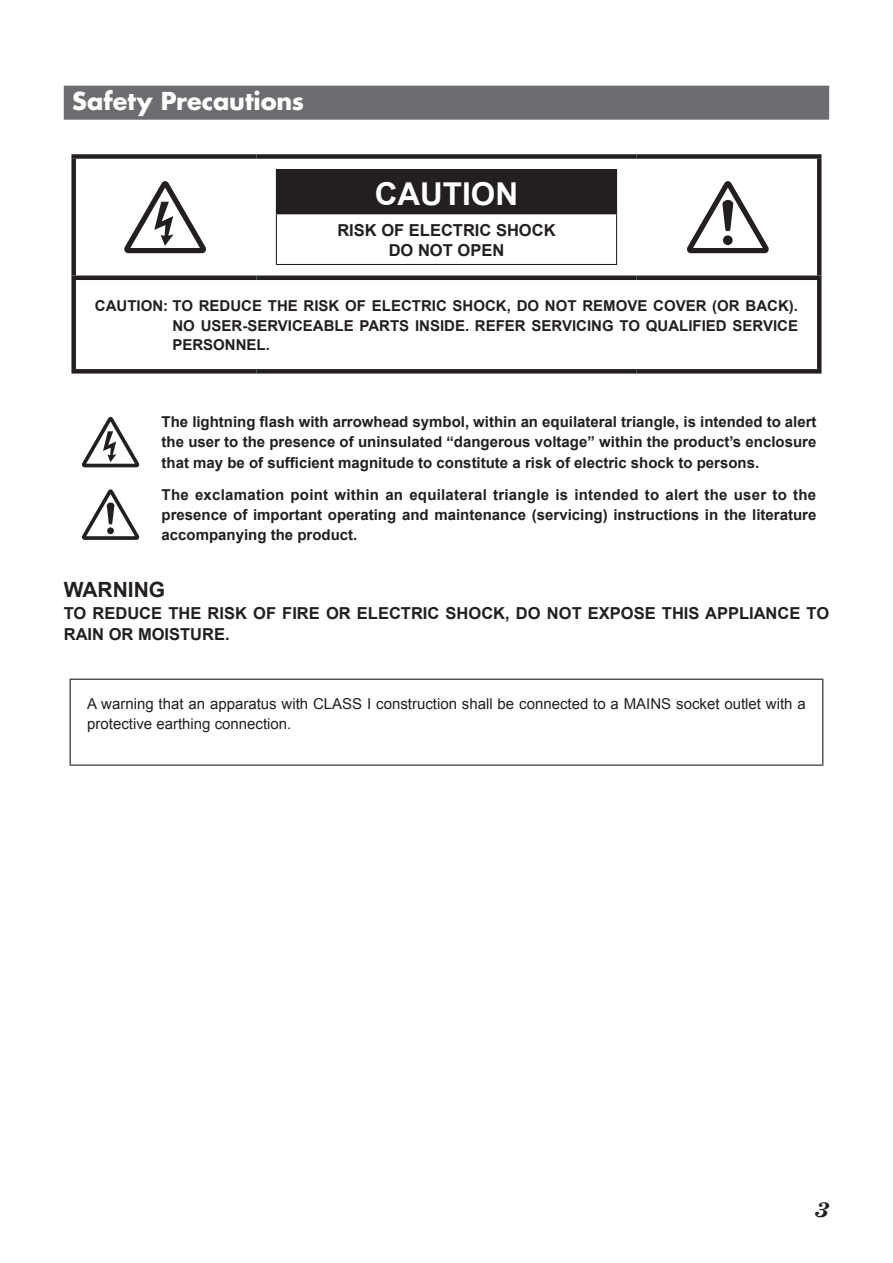
<style>
.page{position:relative;width:893px;height:1263px;background:#fff}
.page>*{position:absolute;margin:0;border:0;box-sizing:border-box;transform-origin:0 0}
.t1{font:700 31.5px "Arial";color:#fff}
.t2{font:700 24px "Futura Std";color:#fff}
.t3{font:700 21px "Arial";color:#231f20}
.t4{font:italic 700 21px "Century Schoolbook";color:#231f20;scale:1.3 1}
.t5{font:700 16.5px/19.5px "Arial";color:#231f20;text-align:center}
.t6{font:700 15px/20.2px "Arial";color:#231f20;text-align:justify}
.t7{font:15px/19.5px "Arial";color:#231f20}
</style>
<div class="page">
<div style="left:64px;top:86px;width:765px;height:34px;background:#6c6d70"></div>
<div style="left:71px;top:154px;width:186px;height:5px;background:#231f20"></div>
<div style="left:71px;top:159px;width:5px;height:116px;background:#231f20"></div>
<div style="left:257px;top:154px;width:379px;height:5px;background:#231f20"></div>
<div style="left:636px;top:154px;width:185px;height:5px;background:#231f20"></div>
<hr style="left:817px;top:159px;width:4px;height:116px;background:#231f20">
<div style="left:71px;top:275px;width:186px;height:5px;background:#231f20"></div>
<div style="left:71px;top:280px;width:5px;height:89px;background:#231f20"></div>
<div style="left:257px;top:275px;width:379px;height:5px;background:#231f20"></div>
<div style="left:636px;top:275px;width:185px;height:5px;background:#231f20"></div>
<hr style="left:817px;top:280px;width:4px;height:89px;background:#231f20">
<div style="left:71px;top:369px;width:186px;height:5px;background:#231f20"></div>
<div style="left:257px;top:369px;width:379px;height:5px;background:#231f20"></div>
<div style="left:636px;top:369px;width:185px;height:5px;background:#231f20"></div>
<svg style="left:124px;top:181px;width:82px;height:72px"></svg>
<div style="left:276px;top:170px;width:341px;height:44px;background:#231f20"></div>
<hr style="left:276px;top:169px;width:341px;height:1px;background:#231f20">
<hr style="left:276px;top:214px;width:1px;height:50px;background:#231f20">
<hr style="left:616px;top:214px;width:1px;height:50px;background:#231f20">
<hr style="left:276px;top:264px;width:341px;height:1px;background:#231f20">
<svg style="left:687px;top:181px;width:82px;height:72px"></svg>
<svg style="left:82px;top:417px;width:57px;height:50px"></svg>
<svg style="left:82px;top:489px;width:57px;height:51px"></svg>
<hr style="left:70px;top:679px;width:753px;height:1px;background:#231f20">
<hr style="left:70px;top:680px;width:1px;height:84px;background:#231f20">
<hr style="left:822px;top:680px;width:1px;height:84px;background:#231f20">
<hr style="left:70px;top:764px;width:753px;height:2px;background:#231f20">
<h2 class="t2" style="left:72px;top:85px;width:233px">Safety Precautions</h2>
<h1 class="t1" style="left:375px;top:173px;width:145px">CAUTION</h1>
<p class="t5" style="left:337px;top:221px;width:220px">RISK OF ELECTRIC SHOCK<br>DO NOT OPEN</p>
<p class="t6" style="left:172px;top:297px;width:627px;line-height:19.5px;text-indent:-77px">CAUTION: TO REDUCE THE RISK OF ELECTRIC SHOCK, DO NOT REMOVE COVER (OR BACK).<br>NO USER-SERVICEABLE PARTS INSIDE. REFER SERVICING TO QUALIFIED SERVICE PERSONNEL.</p>
<p class="t6" style="left:162px;top:412px;width:656px">The lightning flash with arrowhead symbol, within an equilateral triangle, is intended to alert the user to the presence of uninsulated “dangerous voltage” within the product’s enclosure that may be of sufficient magnitude to constitute a risk of electric shock to persons.</p>
<p class="t6" style="left:162px;top:485px;width:656px">The exclamation point within an equilateral triangle is intended to alert the user to the presence of important operating and maintenance (servicing) instructions in the literature accompanying the product.</p>
<h3 class="t3" style="left:64px;top:576px;width:103px">WARNING</h3>
<p class="t5" style="left:64px;top:603px;width:767px;line-height:21px;text-align:left">TO REDUCE THE RISK OF FIRE OR ELECTRIC SHOCK, DO NOT EXPOSE THIS APPLIANCE TO<br>RAIN OR MOISTURE.</p>
<p class="t7" style="left:87px;top:694px;width:720px">A warning that an apparatus with CLASS I construction shall be connected to a MAINS socket outlet with a protective earthing connection.</p>
<h3 class="t4" style="left:813px;top:1194px;width:14px">3</h3>
</div>
